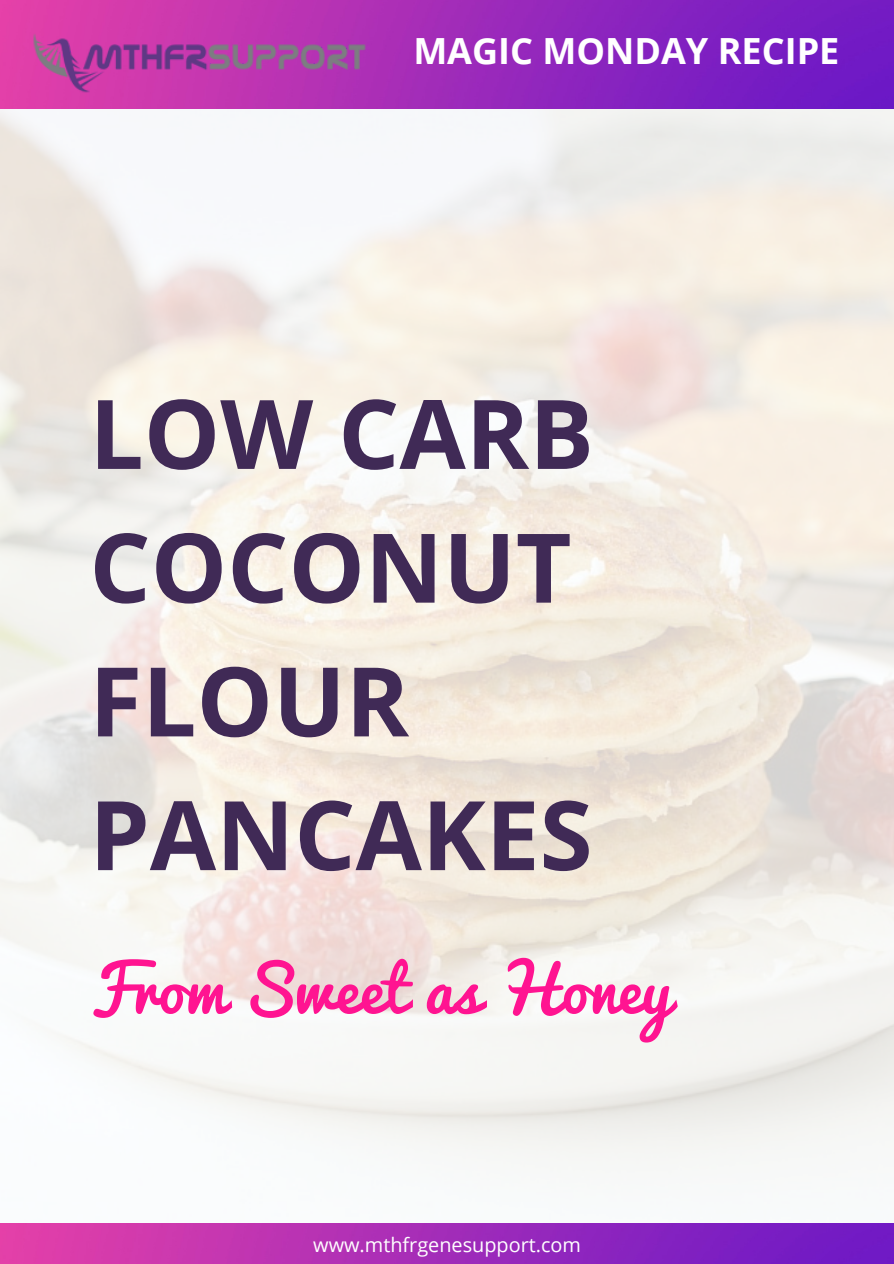
<style>
.page{position:relative;width:894px;height:1264px;background:#fff}
.page>*{position:absolute;margin:0;border:0;box-sizing:border-box;transform-origin:0 0}
.t1{font:700 96px/133.6px "Open Sans";color:#402a56}
.t2{font:63px "Pacifico";color:#ff1491}
.t3{font:700 36px "Open Sans";color:#fff}
.t4{font:19.8px "Open Sans";color:#fff}
</style>
<div class="page">
<img style="left:0;top:108px;width:893px;height:1052px">
<img style="left:0;top:0;width:893px;height:108px">
<img style="left:0;top:1223px;width:893px;height:40px">
<img style="left:30px;top:27px;width:338px;height:70px">
<p class="t3" style="left:413px;top:26px;width:427px">MAGIC MONDAY RECIPE</p>
<p class="t1" style="left:89px;top:365px;width:505px">LOW CARB<br>COCONUT<br>FLOUR<br>PANCAKES</p>
<p class="t2" style="left:89px;top:955px;width:582px">From Sweet as Honey</p>
<p class="t4" style="left:313px;top:1230px;width:269px">www.mthfrgenesupport.com</p>
</div>
